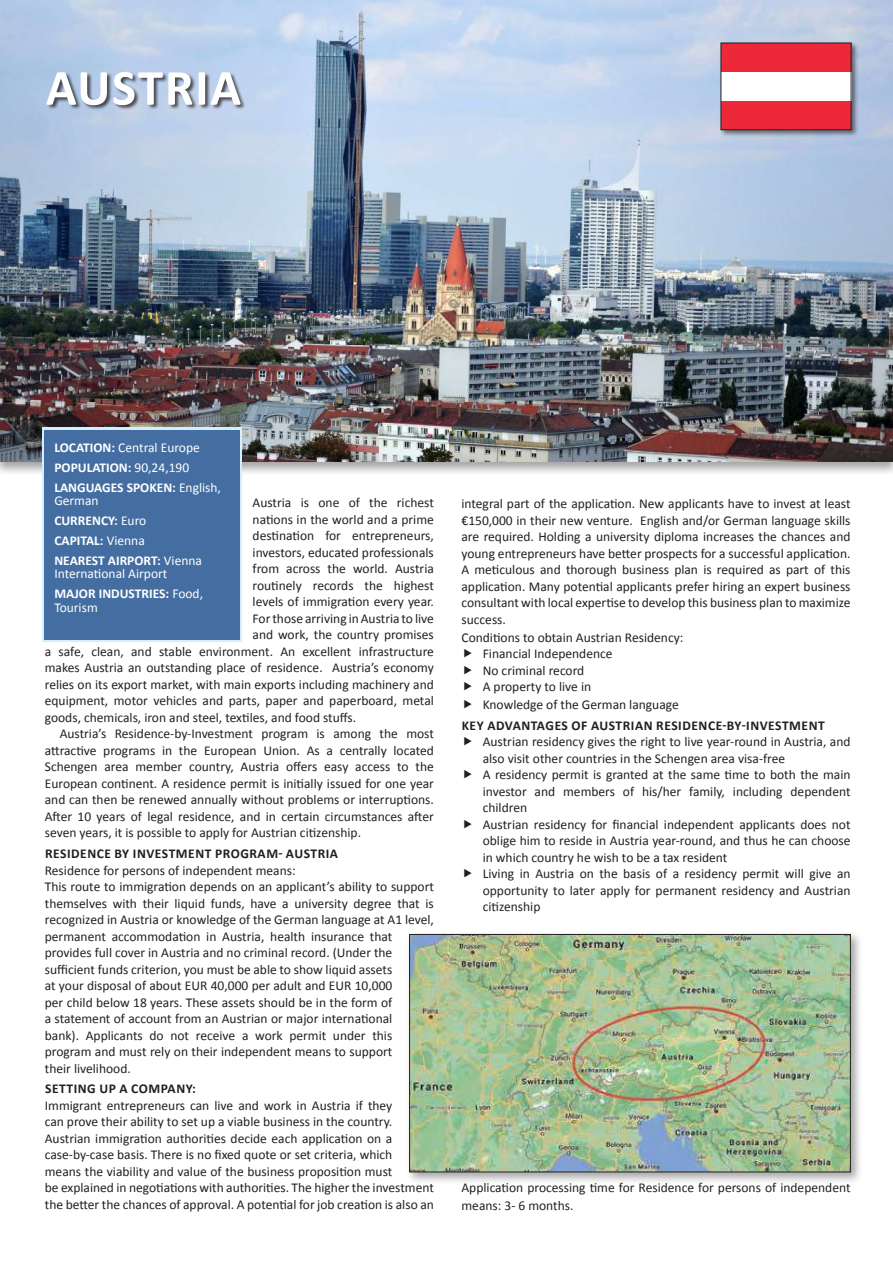
<style>
.page{position:relative;width:893px;height:1263px;background:#fff}
.page>*{position:absolute;margin:0;border:0;box-sizing:border-box;transform-origin:0 0}
.t1{font:700 51px "Calibri";letter-spacing:.03em;color:#fff}
.t2{font:13.5px/16.5px "Calibri";color:#231f20}
.t3{font:700 13.5px/20px "Calibri";color:#fff}
.t4{font:700 13.5px "Calibri";letter-spacing:.04em;color:#231f20}
.t5{font:13.5px/20px "Calibri";color:#fff}
.s1{font-weight:400}
.s2{font-weight:700}
</style>
<div class="page">
<div style="left:0;top:0;width:893px;height:476px;background:#231f20;opacity:.4"></div>
<img style="left:0;top:0;width:893px;height:461px">
<div style="left:719px;top:41px;width:140px;height:96px;background:#231f20;opacity:.6"></div>
<div style="left:721px;top:43px;width:130px;height:87px;background:#ed2939"></div>
<div style="left:721px;top:72px;width:130px;height:29px;background:#fff"></div>
<div style="left:721px;top:43px;width:130px;height:87px;border:1px solid #231f20"></div>
<div style="left:47px;top:72px;width:199px;height:39px;background:#231f20;opacity:.75"></div>
<svg style="left:42px;top:427px;width:200px;height:215px;background:#bad7ea"></svg>
<div style="left:45px;top:430px;width:195px;height:209px;background:#446ea1"></div>
<div style="left:406px;top:930px;width:457px;height:255px;background:#231f20;opacity:.4"></div>
<img style="left:411px;top:936px;width:437px;height:234px">
<div style="left:409px;top:934px;width:441px;height:238px;border:1px solid #231f20"></div>
<h1 class="t1" style="left:46px;top:55px;width:197px">AUSTRIA</h1>
<p class="t3" style="left:54px;top:437px;width:168px">LOCATION: <span class="s1">Central Europe<br></span>POPULATION: <span class="s1">90,24,190<br></span>LANGUAGES SPOKEN: <span class="s1">English,</span></p>
<p class="t3" style="left:54px;top:491px;width:149px"><span class="s1">German<br></span>CURRENCY: <span class="s1">Euro<br></span>CAPITAL: <span class="s1">Vienna<br></span>NEAREST AIRPORT: <span class="s1">Vienna</span></p>
<p class="t5" style="left:54px;top:564px;width:150px">International Airport<br><span class="s2">MAJOR INDUSTRIES:</span> Food,</p>
<p class="t5" style="left:54px;top:597px;width:45px">Tourism</p>
<p class="t2" style="left:253px;top:495px;width:183px">Austria is one of the richest</p>
<p class="t2" style="left:253px;top:511px;width:183px">nations in the world and a prime</p>
<p class="t2" style="left:253px;top:528px;width:183px">destination for entrepreneurs,</p>
<p class="t2" style="left:253px;top:544px;width:183px">investors, educated professionals</p>
<p class="t2" style="left:253px;top:561px;width:183px">from across the world. Austria</p>
<p class="t2" style="left:253px;top:577px;width:183px">routinely records the highest</p>
<p class="t2" style="left:253px;top:594px;width:183px">levels of immigration every year.</p>
<p class="t2" style="left:253px;top:610px;width:183px">For those arriving in Austria to live</p>
<p class="t2" style="left:253px;top:627px;width:183px">and work, the country promises</p>
<p class="t2" style="left:45px;top:643px;width:391px">a safe, clean, and stable environment. An excellent infrastructure</p>
<p class="t2" style="left:45px;top:660px;width:391px">makes Austria an outstanding place of residence. Austria’s economy</p>
<p class="t2" style="left:45px;top:676px;width:391px">relies on its export market, with main exports including machinery and</p>
<p class="t2" style="left:45px;top:693px;width:391px">equipment, motor vehicles and parts, paper and paperboard, metal</p>
<p class="t2" style="left:45px;top:709px;width:313px">goods, chemicals, iron and steel, textiles, and food stuffs.</p>
<p class="t2" style="left:60px;top:726px;width:376px">Austria’s Residence-by-Investment program is among the most</p>
<p class="t2" style="left:45px;top:742px;width:391px">attractive programs in the European Union. As a centrally located</p>
<p class="t2" style="left:45px;top:759px;width:391px">Schengen area member country, Austria offers easy access to the</p>
<p class="t2" style="left:45px;top:775px;width:391px">European continent. A residence permit is initially issued for one year</p>
<p class="t2" style="left:45px;top:792px;width:391px">and can then be renewed annually without problems or interruptions.</p>
<p class="t2" style="left:45px;top:808px;width:391px">After 10 years of legal residence, and in certain circumstances after</p>
<p class="t2" style="left:45px;top:825px;width:318px">seven years, it is possible to apply for Austrian citizenship.</p>
<p class="t4" style="left:45px;top:845px;width:295px">RESIDENCE BY INVESTMENT PROGRAM- AUSTRIA</p>
<p class="t2" style="left:45px;top:862px;width:391px">Residence for persons of independent means:<br>This route to immigration depends on an applicant’s ability to support themselves with their liquid funds, have a university degree that is recognized in Austria or knowledge of the German language at A1 level, permanent accommodation in Austria, health insurance that provides full cover in Austria and no criminal record. (Under the sufficient funds criterion, you must be able to show liquid assets<br>at your disposal of about EUR 40,000 per adult and EUR 10,000<br>per child below 18 years. These assets should be in the form of<br>a statement of account from an Austrian or major international<br>bank). Applicants do not receive a work permit under this program and must rely on their independent means to support<br>their livelihood.</p>
<p class="t4" style="left:45px;top:1080px;width:152px">SETTING UP A COMPANY:</p>
<p class="t2" style="left:45px;top:1097px;width:391px">Immigrant entrepreneurs can live and work in Austria if they<br>can prove their ability to set up a viable business in the country.<br>Austrian immigration authorities decide each application on a case-by-case basis. There is no fixed quote or set criteria, which<br>means the viability and value of the business proposition must<br>be explained in negotiations with authorities. The higher the investment the better the chances of approval. A potential for job creation is also an</p>
<p class="t2" style="left:461px;top:495px;width:391px;text-align:justify">integral part of the application. New applicants have to invest at least €150,000 in their new venture. English and/or German language skills are required. Holding a university diploma increases the chances and young entrepreneurs have better prospects for a successful application.<br>A meticulous and thorough business plan is required as part of this application. Many potential applicants prefer hiring an expert business consultant with local expertise to develop this business plan to maximize success.</p>
<p class="t2" style="left:483px;top:629px;width:202px;text-indent:-21px">Conditions to obtain Austrian Residency:<br>Financial Independence<br>No criminal record<br>A property to live in</p>
<p class="t2" style="left:483px;top:696px;width:198px">Knowledge of the German language</p>
<p class="t4" style="left:462px;top:717px;width:365px">KEY ADVANTAGES OF AUSTRIAN RESIDENCE-BY-INVESTMENT</p>
<p class="t2" style="left:483px;top:734px;width:369px">Austrian residency gives the right to live year-round in Austria, and also visit other countries in the Schengen area visa-free<br>A residency permit is granted at the same time to both the main investor and members of his/her family, including dependent children<br>Austrian residency for financial independent applicants does not oblige him to reside in Austria year-round, and thus he can choose in which country he wish to be a tax resident<br>Living in Austria on the basis of a residency permit will give an opportunity to later apply for permanent residency and Austrian citizenship</p>
<p class="t2" style="left:461px;top:1178px;width:391px;line-height:18px">Application processing time for Residence for persons of independent means: 3- 6 months.</p>
</div>
